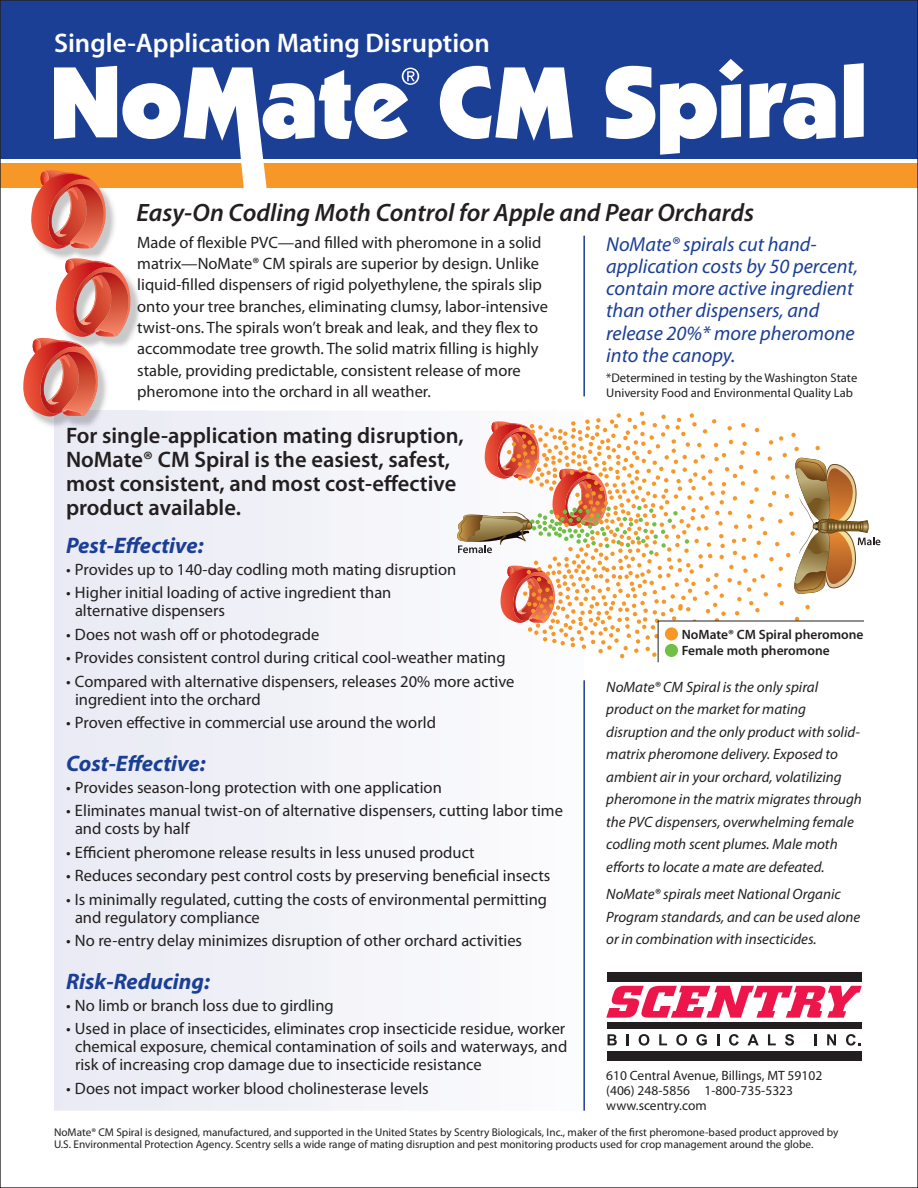
<style>
.page{position:relative;width:918px;height:1188px;background:#fff}
.page>*{position:absolute;margin:0;border:0;box-sizing:border-box;transform-origin:0 0}
.t1{font:600 27px "Myriad Pro";color:#fff}
.t2{font:italic 600 25.2px "Myriad Pro";color:#231f20}
.t3{font:600 22.5px/24px "Myriad Pro";color:#231f20}
.t4{font:italic 700 22.5px "Myriad Pro";color:#1b3f94}
.t5{font:italic 20.25px/22.2px "Myriad Pro";color:#1b3f94}
.t6{font:16.5px/21.3px "Myriad Pro";color:#231f20}
.t7{font:italic 15px/22.5px "Myriad Pro";color:#231f20}
.t8{font:13.5px/15px "Myriad Pro";color:#231f20}
.t9{font:600 13.5px/16.5px "Myriad Pro";color:#231f20}
.t10{font:12.6px/15px "Myriad Pro";color:#231f20}
.t11{font:11.25px/12px "Myriad Pro";color:#231f20}
</style>
<div class="page">
<div style="left:54px;top:411px;width:311px;height:700px;background:#eeeef6"></div>
<div style="left:0;top:0;width:918px;height:159px;background:#1b3f94"></div>
<img style="left:34px;top:249px;width:113px;height:178px">
<img style="left:54px;top:411px;width:93px;height:25px">
<div style="left:0;top:163px;width:918px;height:25px;background:#f79727"></div>
<hr style="left:583px;top:236px;width:2px;height:160px;background:#1b3f94">
<hr style="left:583px;top:680px;width:2px;height:431px;background:#1b3f94">
<svg style="left:606px;top:986px;width:256px;height:32px"></svg>
<svg style="left:608px;top:1034px;width:9px;height:11px"></svg>
<svg style="left:627px;top:1034px;width:2px;height:11px"></svg>
<svg style="left:639px;top:1034px;width:10px;height:12px"></svg>
<svg style="left:659px;top:1034px;width:8px;height:11px"></svg>
<svg style="left:676px;top:1034px;width:11px;height:12px"></svg>
<svg style="left:696px;top:1034px;width:11px;height:12px"></svg>
<svg style="left:717px;top:1034px;width:2px;height:11px"></svg>
<svg style="left:729px;top:1034px;width:10px;height:12px"></svg>
<svg style="left:748px;top:1034px;width:11px;height:11px"></svg>
<svg style="left:768px;top:1034px;width:8px;height:11px"></svg>
<svg style="left:785px;top:1034px;width:9px;height:12px"></svg>
<svg style="left:815px;top:1034px;width:2px;height:11px"></svg>
<svg style="left:827px;top:1034px;width:9px;height:11px"></svg>
<svg style="left:846px;top:1034px;width:15px;height:12px"></svg>
<div style="left:607px;top:972px;width:254px;height:9px;background:#231f20"></div>
<div style="left:607px;top:1051px;width:254px;height:9px;background:#231f20"></div>
<div style="left:607px;top:1022px;width:254px;height:6px;background:#231f20"></div>
<svg style="left:457px;top:412px;width:423px;height:251px"></svg>
<svg style="left:440px;top:66px;width:133px;height:75px"></svg>
<svg style="left:606px;top:59px;width:138px;height:96px"></svg>
<svg style="left:750px;top:83px;width:86px;height:56px"></svg>
<svg style="left:844px;top:63px;width:20px;height:75px"></svg>
<svg style="left:31px;top:66px;width:388px;height:183px"></svg>
<svg style="left:23px;top:258px;width:107px;height:158px"></svg>
<h1 class="t1" style="left:54px;top:28px;width:437px">Single-Application Mating Disruption</h1>
<h2 class="t2" style="left:136px;top:198px;width:619px">Easy-On Codling Moth Control for Apple and Pear Orchards</h2>
<p class="t5" style="left:606px;top:233px;width:253px">NoMate® spirals cut hand&shy;application costs by 50 percent, contain more active ingredient than other dispensers, and release 20%* more pheromone into the canopy.</p>
<p class="t10" style="left:606px;top:371px;width:253px">*Determined in testing by the Washington State<br>University Food and Environmental Quality Lab</p>
<p class="t6" style="left:137px;top:232px;width:412px">Made of flexible PVC—and filled with pheromone in a solid matrix—NoMate® CM spirals are superior by design. Unlike liquid-filled dispensers of rigid polyethylene, the spirals slip onto your tree branches, eliminating clumsy, labor-intensive twist-ons. The spirals won’t break and leak, and they flex to accommodate tree growth. The solid matrix filling is highly stable, providing predictable, consistent release of more pheromone into the orchard in all weather.</p>
<h3 class="t3" style="left:66px;top:424px;width:399px">For single-application mating disruption, NoMate® CM Spiral is the easiest, safest, most consistent, and most cost-effective product available.</h3>
<h3 class="t4" style="left:66px;top:533px;width:139px">Pest-Effective:</h3>
<p class="t6" style="left:66px;top:559px;width:392px">• Provides up to 140-day codling moth mating disruption</p>
<p class="t6" style="left:75px;top:584px;width:318px;line-height:18px;text-indent:-9px">• Higher initial loading of active ingredient than alternative dispensers</p>
<p class="t6" style="left:66px;top:624px;width:255px">• Does not wash off or photodegrade</p>
<p class="t6" style="left:66px;top:647px;width:441px">• Provides consistent control during critical cool-weather mating</p>
<p class="t6" style="left:75px;top:672px;width:441px;line-height:18px;text-indent:-9px">• Compared with alternative dispensers, releases 20% more active ingredient into the orchard</p>
<p class="t6" style="left:66px;top:712px;width:372px">• Proven effective in commercial use around the world</p>
<h3 class="t4" style="left:66px;top:751px;width:141px">Cost-Effective:</h3>
<p class="t6" style="left:66px;top:777px;width:377px">• Provides season-long protection with one application</p>
<p class="t6" style="left:75px;top:802px;width:489px;line-height:18px;text-indent:-9px">• Eliminates manual twist-on of alternative dispensers, cutting labor time and costs by half</p>
<p class="t6" style="left:66px;top:842px;width:410px">• Efficient pheromone release results in less unused product</p>
<p class="t6" style="left:66px;top:865px;width:486px">• Reduces secondary pest control costs by preserving beneficial insects</p>
<p class="t6" style="left:75px;top:890px;width:474px;line-height:18px;text-indent:-9px">• Is minimally regulated, cutting the costs of environmental permitting and regulatory compliance</p>
<p class="t6" style="left:66px;top:930px;width:458px">• No re-entry delay minimizes disruption of other orchard activities</p>
<h3 class="t4" style="left:66px;top:969px;width:145px">Risk-Reducing:</h3>
<p class="t6" style="left:66px;top:995px;width:269px">• No limb or branch loss due to girdling</p>
<p class="t6" style="left:75px;top:1020px;width:494px;line-height:18px;text-indent:-9px">• Used in place of insecticides, eliminates crop insecticide residue, worker chemical exposure, chemical contamination of soils and waterways, and risk of increasing crop damage due to insecticide resistance</p>
<p class="t6" style="left:66px;top:1078px;width:364px">• Does not impact worker blood cholinesterase levels</p>
<p class="t9" style="left:682px;top:626px;width:183px">NoMate® CM Spiral pheromone<br>Female moth pheromone</p>
<p class="t7" style="left:606px;top:676px;width:257px">NoMate® CM Spiral is the only spiral product on the market for mating disruption and the only product with solid&shy;matrix pheromone delivery. Exposed to ambient air in your orchard, volatilizing pheromone in the matrix migrates through the PVC dispensers, overwhelming female codling moth scent plumes. Male moth efforts to locate a mate are defeated.</p>
<p class="t7" style="left:606px;top:884px;width:256px">NoMate® spirals meet National Organic<br>Program standards, and can be used alone or in combination with insecticides.</p>
<p class="t8" style="left:606px;top:1068px;width:218px">610 Central Avenue, Billings, MT 59102 (406) 248-5856 1-800-735-5323 www.scentry.com</p>
<p class="t11" style="left:54px;top:1127px;width:786px">NoMate® CM Spiral is designed, manufactured, and supported in the United States by Scentry Biologicals, Inc., maker of the first pheromone-based product approved by<br>U.S. Environmental Protection Agency. Scentry sells a wide range of mating disruption and pest monitoring products used for crop management around the globe.</p>
</div>
